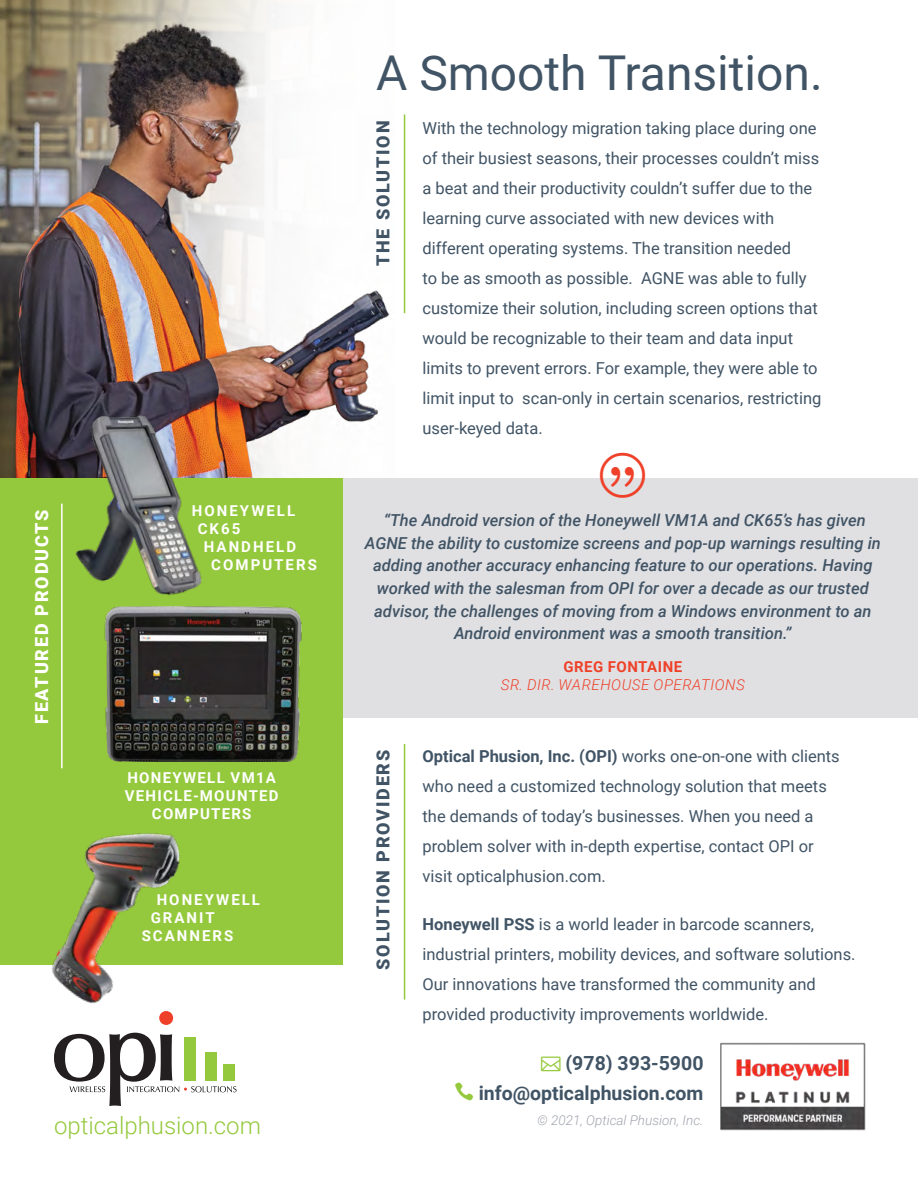
<style>
.page{position:relative;width:918px;height:1188px;background:#fff}
.page>*{position:absolute;margin:0;border:0;box-sizing:border-box;transform-origin:0 0}
.t1{font:48px "Roboto";color:#415465}
.t2{font:300 24px "Roboto";color:#95c93d}
.t3{font:700 19.5px/30px "Roboto";color:#415465;text-align:right}
.t4{font:900 18px "Roboto";letter-spacing:.1em;color:#415465}
.t5{font:900 18px "Roboto";letter-spacing:.1em;color:#fff}
.t6{font:16.5px/30px "Roboto";color:#415465}
.t7{font:italic 500 16.5px/22.5px "Roboto";color:#415465;text-align:center}
.t8{font:700 15px "Roboto";letter-spacing:.135em;color:#fff}
.t9{font:700 15px/18px "Roboto";letter-spacing:.085em;color:#fff;text-align:center}
.t10{font:italic 300 15px "Roboto";letter-spacing:.035em;color:#ef4129}
.t11{font:700 15px "Roboto";letter-spacing:.035em;color:#ef4129}
.t12{font:italic 300 13.5px "Roboto";color:#a1a5ae}
.s1{font-weight:700}
</style>
<div class="page">
<img style="left:0;top:0;width:390px;height:478px">
<div style="left:335px;top:478px;width:583px;height:240px;background:#e0e0e3"></div>
<div style="left:0;top:478px;width:343px;height:487px;background:#95c93d"></div>
<svg style="left:161px;top:1023px;width:10px;height:2px"></svg>
<svg style="left:54px;top:1033px;width:183px;height:73px"></svg>
<hr style="left:404px;top:114px;width:1px;height:199px;background:#95c93d">
<hr style="left:404px;top:744px;width:1px;height:256px;background:#95c93d">
<img style="left:720px;top:1042px;width:146px;height:89px">
<img style="left:67px;top:403px;width:139px;height:192px">
<img style="left:104px;top:606px;width:198px;height:155px">
<img style="left:51px;top:833px;width:129px;height:190px">
<hr style="left:61px;top:504px;width:2px;height:264px;background:#fff">
<p class="t5" style="left:29px;top:724px;width:216px;rotate:-90deg">FEATURED PRODUCTS</p>
<p class="t8" style="left:192px;top:500px;width:105px">HONEYWELL</p>
<p class="t8" style="left:198px;top:518px;width:44px">CK65</p>
<p class="t8" style="left:204px;top:536px;width:94px">HANDHELD</p>
<p class="t8" style="left:211px;top:554px;width:107px">COMPUTERS</p>
<p class="t9" style="left:125px;top:768px;width:155px">HONEYWELL VM1A<br>VEHICLE-MOUNTED<br>COMPUTERS</p>
<p class="t8" style="left:157px;top:890px;width:105px">HONEYWELL</p>
<p class="t8" style="left:151px;top:908px;width:66px">GRANIT</p>
<p class="t8" style="left:142px;top:926px;width:93px">SCANNERS</p>
<h2 class="t2" style="left:54px;top:1108px;width:208px">opticalphusion.com</h2>
<h1 class="t1" style="left:376px;top:40px;width:448px">A Smooth Transition.</h1>
<p class="t4" style="left:371px;top:266px;width:147px;rotate:-90deg">THE SOLUTION</p>
<p class="t6" style="left:423px;top:112px;width:400px">With the technology migration taking place during one of their busiest seasons, their processes couldn’t miss a beat and their productivity couldn’t suffer due to the learning curve associated with new devices with different operating systems. The transition needed<br>to be as smooth as possible. AGNE was able to fully customize their solution, including screen options that would be recognizable to their team and data input limits to prevent errors. For example, they were able to limit input to scan-only in certain scenarios, restricting user-keyed data.</p>
<p class="t7" style="left:365px;top:509px;width:517px">“The Android version of the Honeywell VM1A and CK65’s has given AGNE the ability to customize screens and pop-up warnings resulting in adding another accuracy enhancing feature to our operations. Having worked with the salesman from OPI for over a decade as our trusted advisor, the challenges of moving from a Windows environment to an Android environment was a smooth transition.”</p>
<p class="t11" style="left:563px;top:656px;width:120px">GREG FONTAINE</p>
<p class="t10" style="left:501px;top:674px;width:246px">SR. DIR. WAREHOUSE OPERATIONS</p>
<p class="t4" style="left:371px;top:970px;width:221px;rotate:-90deg">SOLUTION PROVIDERS</p>
<p class="t6" style="left:423px;top:740px;width:419px"><span class="s1">Optical Phusion, Inc. (OPI)</span> works one-on-one with clients who need a customized technology solution that meets the demands of today’s businesses. When you need a problem solver with in-depth expertise, contact OPI or visit opticalphusion.com.</p>
<p class="t6" style="left:423px;top:908px;width:435px"><span class="s1">Honeywell PSS</span> is a world leader in barcode scanners, industrial printers, mobility devices, and software solutions.<br>Our innovations have transformed the community and provided productivity improvements worldwide.</p>
<p class="t3" style="left:479px;top:1047px;width:226px">(978) 393-5900 info@opticalphusion.com</p>
<p class="t12" style="left:537px;top:1110px;width:168px">© 2021, Optical Phusion, Inc.</p>
</div>
